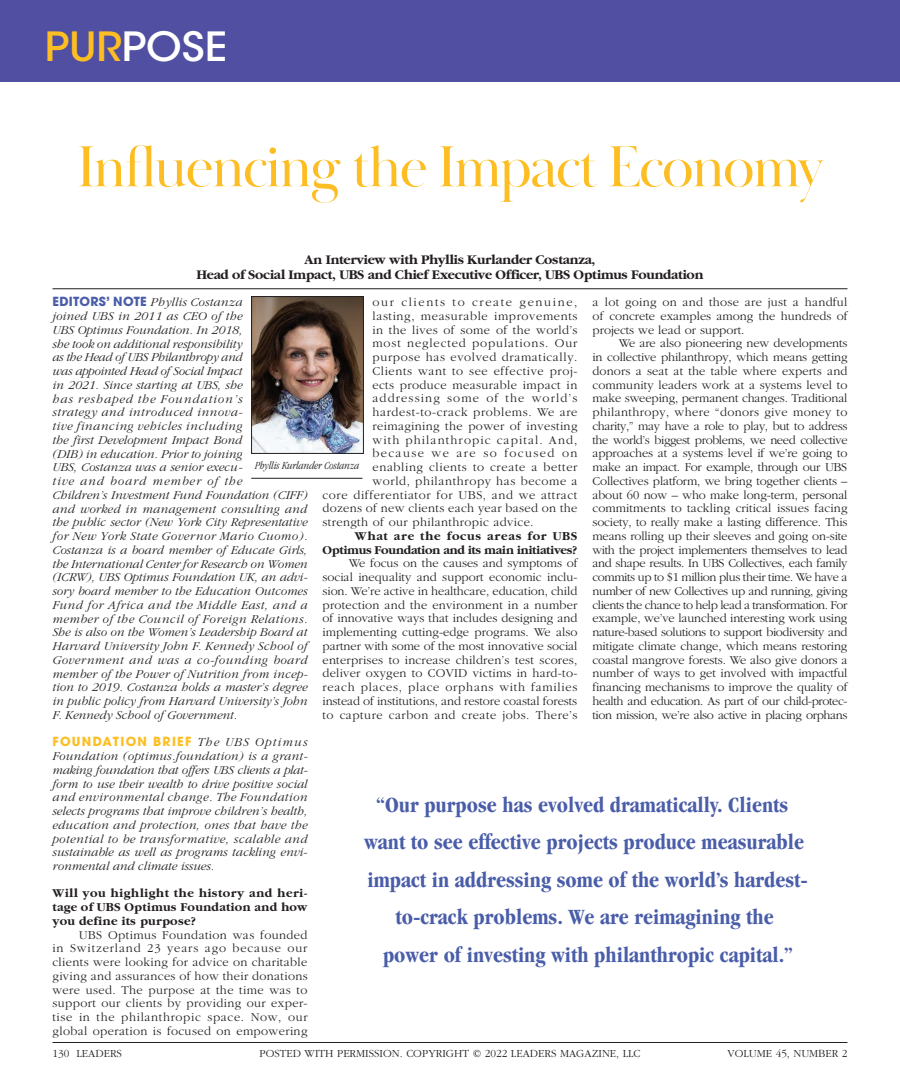
<style>
.page{position:relative;width:900px;height:1080px;background:#fff}
.page>*{position:absolute;margin:0;border:0;box-sizing:border-box;transform-origin:0 0}
.t1{font:60px "Baskerville Poster PT";letter-spacing:-.04em;color:#fdbe23}
.t2{font:500 40px "ITC Avant Garde Std";color:#fff;scale:1.05 1}
.t3{font:700 condensed 22.5px/37.5px "Garamond";color:#4a5da9;text-align:center}
.t4{font:700 13.75px/15px "Garamond";letter-spacing:-.02em;color:#231f20;text-align:center}
.t5{font:300 12.5px/13.8px "Garamond";letter-spacing:.05em;color:#231f20;text-align:justify}
.t6{font:italic 300 12.5px/13.8px "Garamond";color:#231f20}
.t7{font:300 12.5px "Garamond";letter-spacing:.03em;color:#231f20}
.t8{font:700 12.5px/13.8px "Garamond";letter-spacing:.02em;color:#231f20;text-align:justify}
.t9{font:700 12.5px/13.8px "Garamond";letter-spacing:-.02em;color:#231f20;text-align:right}
.t10{font:300 12.5px "Garamond";letter-spacing:.09em;color:#231f20}
.t11{font:300 12.5px "Garamond";letter-spacing:.025em;color:#231f20}
.t12{font:700 12.5px "ITC Avant Garde Pro";letter-spacing:.1em;color:#fdbe23}
.t13{font:300 12.5px "Garamond";letter-spacing:.07em;color:#231f20}
.t14{font:300 12.5px "Garamond";letter-spacing:.13em;color:#231f20}
.t15{font:300 12.5px "Garamond";letter-spacing:.11em;color:#231f20}
.t16{font:300 11.25px "Garamond";color:#231f20}
.t17{font:italic 300 condensed 11.25px "Garamond";color:#231f20}
.s1{color:#fdbe23}
.s2{font-family:"ITC Avant Garde Pro";font-weight:700;font-style:normal;color:#4a5da9}
.s3{font-family:"Garamond";font-weight:300;font-style:italic;color:#231f20}
</style>
<div class="page">
<div style="left:0;top:0;width:900px;height:81px;background:#504fa1"></div>
<hr style="left:52px;top:288px;width:796px;height:1px;background:#231f20">
<img style="left:253px;top:298px;width:109px;height:154px">
<div style="left:251px;top:296px;width:113px;height:158px;border:1px solid #231f20"></div>
<hr style="left:251px;top:478px;width:111px;height:1px;background:#231f20">
<hr style="left:52px;top:1042px;width:796px;height:1px;background:#231f20">
<h2 class="t2" style="left:45px;top:22px;width:175px"><span class="s1">PUR</span>POSE</h2>
<h1 class="t1" style="left:77px;top:130px;width:748px">Influencing the Impact Economy</h1>
<p class="t4" style="left:196px;top:252px;width:509px">An Interview with Phyllis Kurlander Costanza,<br>Head of Social Impact, UBS and Chief Executive Officer, UBS Optimus Foundation</p>
<p class="t6" style="left:52px;top:296px;width:257px"><span class="s2">EDITORS’ NOTE</span> Phyllis Costanza<br>joined UBS in 2011 as CEO of the<br>UBS Optimus Foundation. In 2018,<br>she took on additional responsibility<br>as the Head of UBS Philanthropy and<br>was appointed Head of Social Impact<br>in 2021. Since starting at UBS, she<br>has reshaped the Foundation’s<br>strategy and introduced innova-<br>tive financing vehicles including<br>the first Development Impact Bond<br>(DIB) in education. Prior to joining<br>UBS, Costanza was a senior execu-<br>tive and board member of the<br>Children’s Investment Fund Foundation (CIFF) and worked in management consulting and the public sector (New York City Representative for New York State Governor Mario Cuomo).<br>Costanza is a board member of Educate Girls, the International Center for Research on Women (ICRW), UBS Optimus Foundation UK, an advi&shy;sory board member to the Education Outcomes Fund for Africa and the Middle East, and a member of the Council of Foreign Relations.<br>She is also on the Women’s Leadership Board at Harvard University John F. Kennedy School of Government and was a co-founding board member of the Power of Nutrition from incep&shy;tion to 2019. Costanza holds a master’s degree in public policy from Harvard University’s John F. Kennedy School of Government.</p>
<p class="t12" style="left:52px;top:733px;width:256px">FOUNDATION BRIEF <span class="s3">The UBS Optimus</span></p>
<p class="t6" style="left:52px;top:749px;width:257px;text-align:justify">Foundation (optimus.foundation) is a grant&shy;making foundation that offers UBS clients a plat&shy;form to use their wealth to drive positive social and environmental change. The Foundation selects programs that improve children’s health, education and protection, ones that have the potential to be transformative, scalable and sustainable as well as programs tackling envi&shy;ronmental and climate issues.</p>
<p class="t8" style="left:52px;top:887px;width:257px">Will you highlight the history and heri&shy;tage of UBS Optimus Foundation and how you define its purpose?</p>
<p class="t5" style="left:52px;top:928px;width:257px;text-indent:26px">UBS Optimus Foundation was founded in Switzerland 23 years ago because our clients were looking for advice on charitable giving and assurances of how their donations were used. The purpose at the time was to support our clients by providing our exper&shy;tise in the philanthropic space. Now, our global operation is focused on empowering</p>
<p class="t14" style="left:372px;top:296px;width:207px">our clients to create genuine,</p>
<p class="t5" style="left:372px;top:309px;width:207px">lasting, measurable improvements</p>
<p class="t7" style="left:372px;top:323px;width:207px">in the lives of some of the world’s</p>
<p class="t13" style="left:372px;top:337px;width:206px">most neglected populations. Our</p>
<p class="t5" style="left:372px;top:351px;width:206px">purpose has evolved dramatically.</p>
<p class="t5" style="left:372px;top:364px;width:207px">Clients want to see effective proj-</p>
<p class="t7" style="left:372px;top:378px;width:207px">ects produce measurable impact in</p>
<p class="t10" style="left:372px;top:392px;width:207px">addressing some of the world’s</p>
<p class="t5" style="left:372px;top:406px;width:207px">hardest-to-crack problems. We are</p>
<p class="t7" style="left:372px;top:419px;width:207px">reimagining the power of investing</p>
<p class="t10" style="left:372px;top:433px;width:207px">with philanthropic capital. And,</p>
<p class="t15" style="left:372px;top:447px;width:206px">because we are so focused on</p>
<p class="t5" style="left:372px;top:461px;width:206px">enabling clients to create a better</p>
<p class="t5" style="left:372px;top:474px;width:206px">world, philanthropy has become a</p>
<p class="t5" style="left:322px;top:488px;width:256px">core differentiator for UBS, and we attract</p>
<p class="t11" style="left:322px;top:502px;width:257px">dozens of new clients each year based on the</p>
<p class="t7" style="left:322px;top:516px;width:213px">strength of our philanthropic advice.</p>
<p class="t9" style="left:322px;top:529px;width:257px">What are the focus areas for UBS<br>Optimus Foundation and its main initiatives?</p>
<p class="t5" style="left:322px;top:557px;width:257px;text-indent:26px">We focus on the causes and symptoms of social inequality and support economic inclu&shy;sion. We’re active in healthcare, education, child protection and the environment in a number of innovative ways that includes designing and implementing cutting-edge programs. We also partner with some of the most innovative social enterprises to increase children’s test scores, deliver oxygen to COVID victims in hard-to&shy;reach places, place orphans with families instead of institutions, and restore coastal forests to capture carbon and create jobs. There’s</p>
<p class="t5" style="left:592px;top:296px;width:257px">a lot going on and those are just a handful of concrete examples among the hundreds of projects we lead or support.</p>
<p class="t5" style="left:592px;top:337px;width:257px;text-indent:26px">We are also pioneering new developments in collective philanthropy, which means getting donors a seat at the table where experts and community leaders work at a systems level to make sweeping, permanent changes. Traditional philanthropy, where “donors give money to charity,” may have a role to play, but to address the world’s biggest problems, we need collective approaches at a systems level if we’re going to make an impact. For example, through our UBS Collectives platform, we bring together clients – about 60 now – who make long-term, personal commitments to tackling critical issues facing society, to really make a lasting difference. This means rolling up their sleeves and going on-site with the project implementers themselves to lead and shape results. In UBS Collectives, each family commits up to $1 million plus their time. We have a number of new Collectives up and running, giving clients the chance to help lead a transformation. For example, we’ve launched interesting work using nature-based solutions to support biodiversity and mitigate climate change, which means restoring coastal mangrove forests. We also give donors a number of ways to get involved with impactful financing mechanisms to improve the quality of health and education. As part of our child-protec&shy;tion mission, we’re also active in placing orphans</p>
<p class="t17" style="left:255px;top:460px;width:106px">Phyllis Kurlander Costanza</p>
<p class="t3" style="left:364px;top:786px;width:445px">“Our purpose has evolved dramatically. Clients want to see effective projects produce measurable impact in addressing some of the world’s hardest&shy;to-crack problems. We are reimagining the<br>power of investing with philanthropic capital.”</p>
<p class="t16" style="left:52px;top:1048px;width:71px">130 LEADERS</p>
<p class="t16" style="left:259px;top:1048px;width:383px">POSTED WITH PERMISSION. COPYRIGHT © 2022 LEADERS MAGAZINE, LLC</p>
<p class="t16" style="left:728px;top:1048px;width:121px">VOLUME 45, NUMBER 2</p>
</div>
